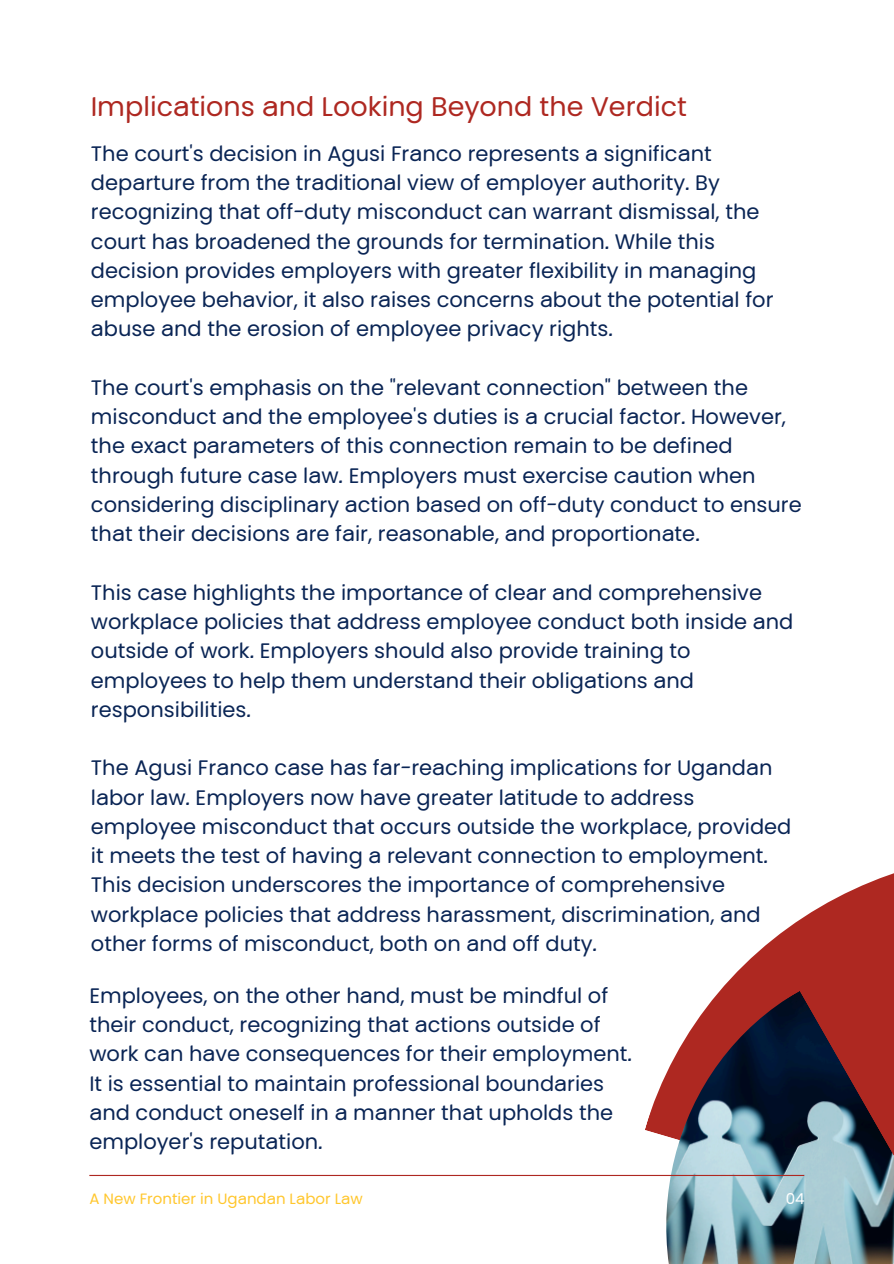
<style>
.page{position:relative;width:894px;height:1264px;background:#fff}
.page>*{position:absolute;margin:0;border:0;box-sizing:border-box;transform-origin:0 0}
.t1{font:27px "PKF Global Sans";color:#ae2821}
.t2{font:21px/29.2px "PKF Global Sans";color:#0a2555}
.t3{font:15px "PKF Global Sans";color:#ffc72e}
.t4{font:15px "PKF Global Sans";color:#fff}
</style>
<div class="page">
<svg style="left:720px;top:873px;width:173px;height:117px;fill:#ae2821"></svg>
<img style="left:627px;top:990px;width:266px;height:273px">
<hr style="left:89px;top:1174px;width:715px;height:1px;background:#ae2821">
<h2 class="t1" style="left:91px;top:87px;width:597px">Implications and Looking Beyond the Verdict</h2>
<h1 class="t2" style="left:91px;top:139px;width:684px">The court's decision in Agusi Franco represents a significant departure from the traditional view of employer authority. By recognizing that off-duty misconduct can warrant dismissal, the court has broadened the grounds for termination. While this decision provides employers with greater flexibility in managing employee behavior, it also raises concerns about the potential for abuse and the erosion of employee privacy rights.</h1>
<h2 class="t2" style="left:91px;top:373px;width:712px">The court's emphasis on the "relevant connection" between the misconduct and the employee's duties is a crucial factor. However, the exact parameters of this connection remain to be defined through future case law. Employers must exercise caution when considering disciplinary action based on off-duty conduct to ensure that their decisions are fair, reasonable, and proportionate.</h2>
<h2 class="t2" style="left:91px;top:578px;width:703px">This case highlights the importance of clear and comprehensive workplace policies that address employee conduct both inside and outside of work. Employers should also provide training to employees to help them understand their obligations and responsibilities.</h2>
<h2 class="t2" style="left:91px;top:753px;width:701px">The Agusi Franco case has far-reaching implications for Ugandan labor law. Employers now have greater latitude to address employee misconduct that occurs outside the workplace, provided it meets the test of having a relevant connection to employment.<br>This decision underscores the importance of comprehensive workplace policies that address harassment, discrimination, and other forms of misconduct, both on and off duty.</h2>
<h2 class="t2" style="left:89px;top:980px;width:544px">Employees, on the other hand, must be mindful of their conduct, recognizing that actions outside of work can have consequences for their employment.<br>It is essential to maintain professional boundaries and conduct oneself in a manner that upholds the employer's reputation.</h2>
<p class="t3" style="left:89px;top:1187px;width:275px">A New Frontier in Ugandan Labor Law</p>
<p class="t4" style="left:785px;top:1187px;width:20px">04</p>
</div>
